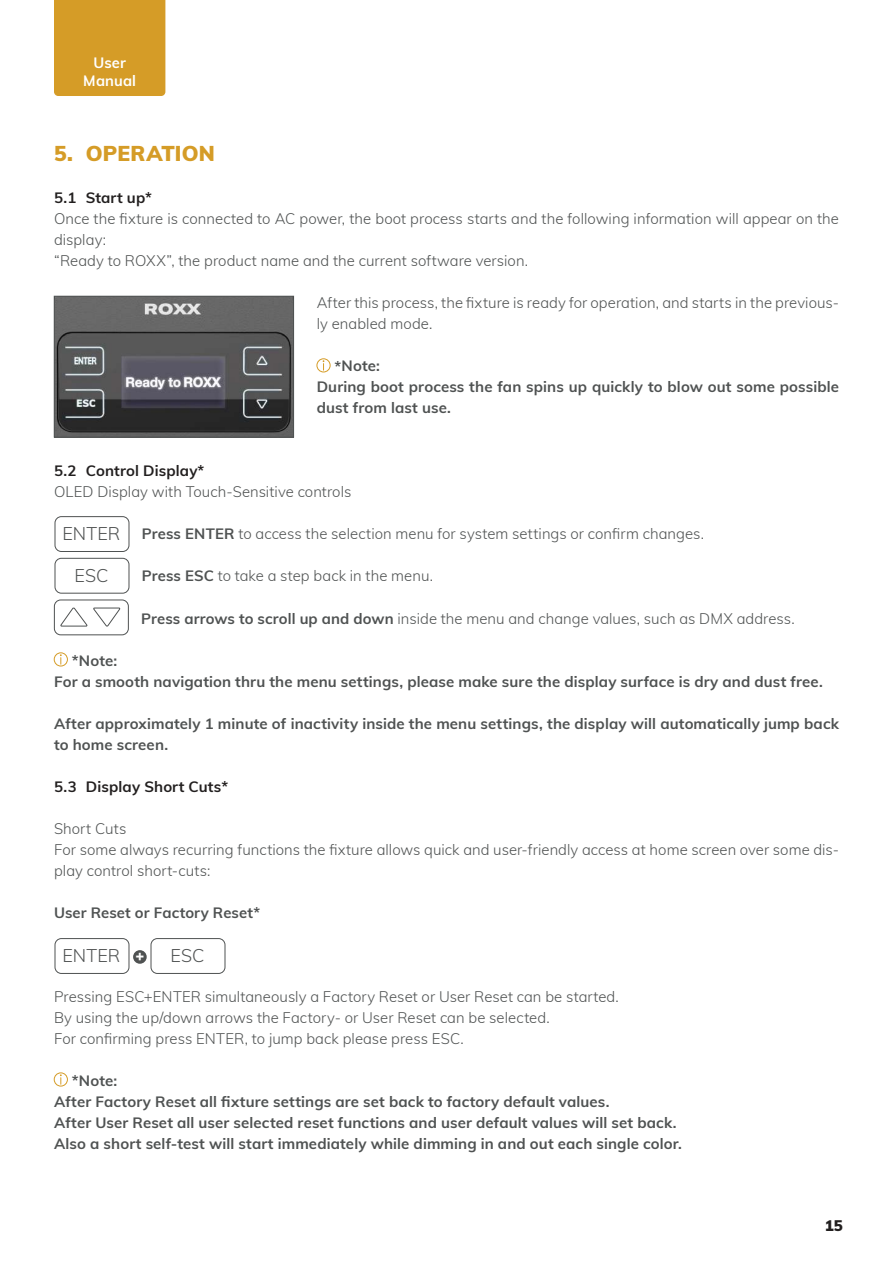
<style>
.page{position:relative;width:893px;height:1263px;background:#fff}
.page>*{position:absolute;margin:0;border:0;box-sizing:border-box;transform-origin:0 0}
.t1{font:900 21px "Muli";letter-spacing:.01em;color:#d59c27}
.t2{font:300 18px "Muli";letter-spacing:.005em;color:#4f5252}
.t3{font:300 15px/21px "Muli";letter-spacing:.005em;color:#4f5252}
.t4{font:700 15px/21px "Muli";letter-spacing:.005em;color:#4f5252}
.t5{font:700 15px "Muli";letter-spacing:.01em;color:#221f1f}
.t6{font:700 15px/18px "Muli";letter-spacing:.005em;color:#fff;text-align:center}
.t7{font:900 15px "Muli";color:#221f1f}
.s1{font-weight:700}
.s2{font-weight:900;font-size:15px;color:#fff}
</style>
<div class="page">
<div style="left:317px;top:359px;width:13px;height:13px;border:1px solid #d59c27;border-radius:50%"></div>
<div style="left:54px;top:653px;width:14px;height:13px;border:1px solid #d59c27;border-radius:50%"></div>
<svg style="left:60px;top:654px;width:2px;height:10px"></svg>
<div style="left:54px;top:1073px;width:14px;height:13px;border:1px solid #d59c27;border-radius:50%"></div>
<svg style="left:60px;top:1074px;width:2px;height:10px"></svg>
<div style="left:54px;top:0;width:111px;height:96px;background:#d59c27"></div>
<img style="left:56px;top:298px;width:236px;height:137px">
<div style="left:54px;top:296px;width:240px;height:141px;border:1px solid #4f5252"></div>
<div style="left:55px;top:558px;width:74px;height:35px;border:1px solid #4f5252;border-radius:6px"></div>
<div style="left:54px;top:600px;width:75px;height:35px;border:1px solid #4f5252;border-radius:6px"></div>
<svg style="left:60px;top:607px;width:27px;height:20px"></svg>
<svg style="left:93px;top:607px;width:28px;height:20px"></svg>
<div style="left:55px;top:938px;width:74px;height:36px;border:1px solid #4f5252;border-radius:6px"></div>
<div style="left:151px;top:938px;width:74px;height:36px;border:1px solid #4f5252;border-radius:6px"></div>
<div style="left:133px;top:950px;width:14px;height:14px;background:#4f5252;border-radius:50%"></div>
<div style="left:55px;top:516px;width:74px;height:36px;border:1px solid #4f5252;border-radius:6px"></div>
<p class="t6" style="left:83px;top:55px;width:54px">User<br>Manual</p>
<h1 class="t1" style="left:54px;top:145px;width:162px">5. OPERATION</h1>
<p class="t5" style="left:54px;top:192px;width:99px">5.1 Start up*</p>
<p class="t3" style="left:54px;top:208px;width:786px">Once the fixture is connected to AC power, the boot process starts and the following information will appear on the display:<br>“Ready to ROXX”, the product name and the current software version.</p>
<p class="t3" style="left:317px;top:292px;width:524px">After this process, the fixture is ready for operation, and starts in the previous&shy;ly enabled mode.</p>
<p class="t4" style="left:317px;top:357px;width:524px;text-indent:18px">*Note:<br>During boot process the fan spins up quickly to blow out some possible dust from last use.</p>
<p class="t5" style="left:54px;top:465px;width:152px">5.2 Control Display*</p>
<p class="t3" style="left:54px;top:483px;width:299px">OLED Display with Touch-Sensitive controls</p>
<p class="t3" style="left:142px;top:523px;width:564px"><span class="s1">Press ENTER</span> to access the selection menu for system settings or confirm changes.</p>
<p class="t3" style="left:142px;top:567px;width:293px"><span class="s1">Press ESC</span> to take a step back in the menu.</p>
<p class="t3" style="left:141px;top:609px;width:655px"><span class="s1">Press arrows to scroll up and down</span> inside the menu and change values, such as DMX address.</p>
<p class="t4" style="left:54px;top:651px;width:770px;text-indent:18px">*Note:<br>For a smooth navigation thru the menu settings, please make sure the display surface is dry and dust free.</p>
<p class="t4" style="left:54px;top:714px;width:786px">After approximately 1 minute of inactivity inside the menu settings, the display will automatically jump back to home screen.</p>
<p class="t5" style="left:54px;top:780px;width:176px">5.3 Display Short Cuts*</p>
<p class="t3" style="left:54px;top:819px;width:786px">Short Cuts<br>For some always recurring functions the fixture allows quick and user-friendly access at home screen over some dis&shy;play control short-cuts:</p>
<p class="t4" style="left:54px;top:903px;width:208px">User Reset or Factory Reset*</p>
<p class="t2" style="left:63px;top:527px;width:59px">ENTER</p>
<p class="t2" style="left:74px;top:568px;width:36px">ESC</p>
<p class="t2" style="left:63px;top:949px;width:83px">ENTER <span class="s2">+</span></p>
<p class="t2" style="left:170px;top:949px;width:36px">ESC</p>
<p class="t3" style="left:54px;top:987px;width:566px">Pressing ESC+ENTER simultaneously a Factory Reset or User Reset can be started.<br>By using the up/down arrows the Factory- or User Reset can be selected.<br>For confirming press ENTER, to jump back please press ESC.</p>
<p class="t4" style="left:54px;top:1071px;width:629px;text-indent:18px">*Note:<br>After Factory Reset all fixture settings are set back to factory default values.<br>After User Reset all user selected reset functions and user default values will set back.<br>Also a short self-test will start immediately while dimming in and out each single color.</p>
<p class="t7" style="left:825px;top:1220px;width:19px">15</p>
</div>
